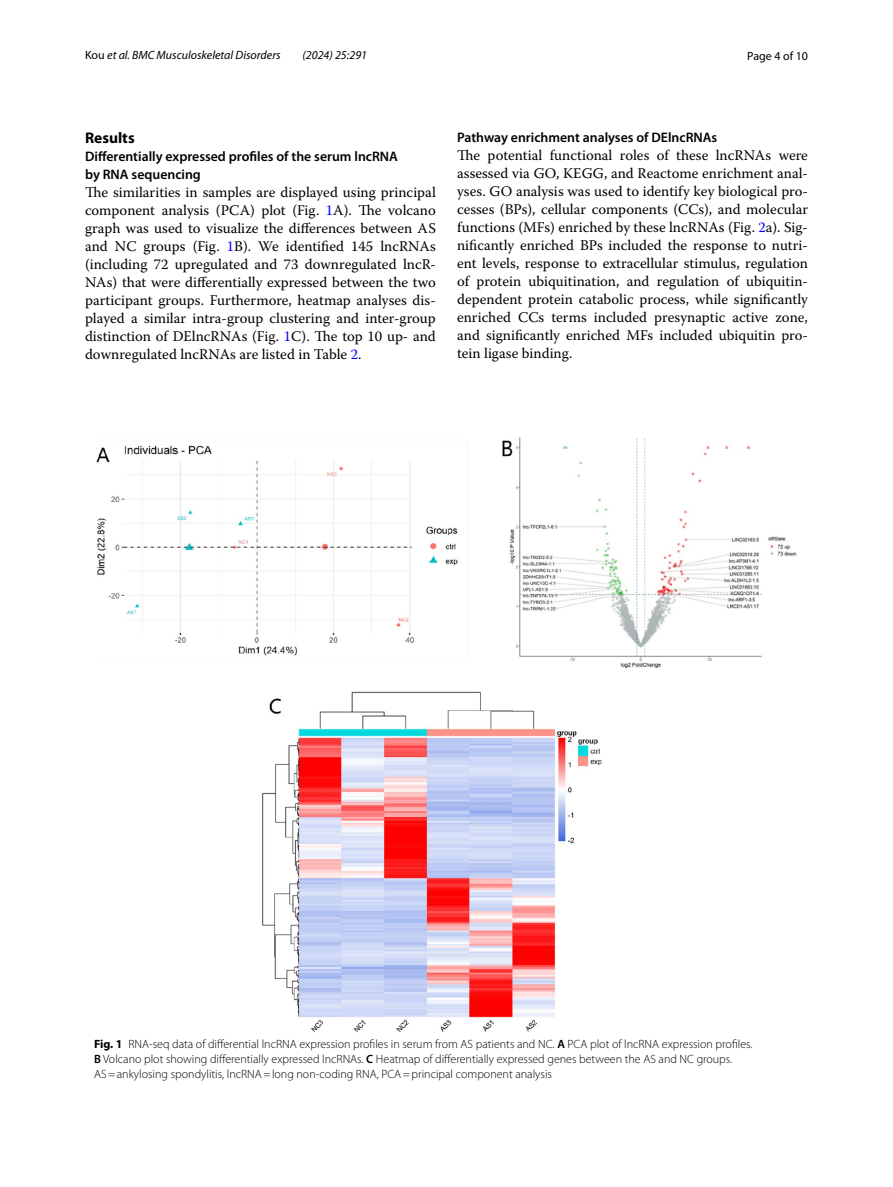
<style>
.page{position:relative;width:893px;height:1187px;background:#fff}
.page>*{position:absolute;margin:0;border:0;box-sizing:border-box;transform-origin:0 0}
.t1{font:700 15.45px "Myriad Pro";color:#000}
.t2{font:14.7px/18px "Warnock Pro";color:#000;text-align:justify}
.t3{font:600 13.8px/18px "Myriad Pro";color:#000}
.t4{font:300 12px/15px "Myriad Pro";color:#000}
.t5{font:italic 12px "Myriad Pro";color:#000}
.t6{font:12px "Myriad Pro";color:#000}
.s1{font-style:normal}
.s2{color:#00f}
.s3{font-weight:700}
.s4{font-weight:600}
</style>
<div class="page">
<img style="left:96px;top:437px;width:701px;height:595px">
<p class="t5" style="left:85px;top:48px;width:197px"><span class="s1">Kou</span> et al. BMC Musculoskeletal Disorders</p>
<p class="t5" style="left:302px;top:48px;width:66px">(2024) 25:291</p>
<p class="t6" style="left:747px;top:48px;width:62px">Page 4 of 10</p>
<p class="t1" style="left:85px;top:128px;width:51px">Results</p>
<p class="t3" style="left:85px;top:147px;width:314px">Differentially expressed profiles of the serum lncRNA by RNA sequencing</p>
<p class="t2" style="left:85px;top:183px;width:352px">The similarities in samples are displayed using principal component analysis (PCA) plot (Fig. <span class="s2">1</span>A). The volcano graph was used to visualize the differences between AS and NC groups (Fig. <span class="s2">1</span>B). We identified 145 lncRNAs (including 72 upregulated and 73 downregulated lncR-NAs) that were differentially expressed between the two participant groups. Furthermore, heatmap analyses dis&shy;played a similar intra-group clustering and inter-group distinction of DElncRNAs (Fig. <span class="s2">1</span>C). The top 10 up- and downregulated lncRNAs are listed in Table <span class="s2">2</span>.</p>
<p class="t3" style="left:457px;top:128px;width:262px">Pathway enrichment analyses of DElncRNAs</p>
<p class="t2" style="left:457px;top:146px;width:352px">The potential functional roles of these lncRNAs were assessed via GO, KEGG, and Reactome enrichment anal&shy;yses. GO analysis was used to identify key biological pro&shy;cesses (BPs), cellular components (CCs), and molecular functions (MFs) enriched by these lncRNAs (Fig. <span class="s2">2</span>a). Sig&shy;nificantly enriched BPs included the response to nutri&shy;ent levels, response to extracellular stimulus, regulation of protein ubiquitination, and regulation of ubiquitin&shy;dependent protein catabolic process, while significantly enriched CCs terms included presynaptic active zone, and significantly enriched MFs included ubiquitin pro&shy;tein ligase binding.</p>
<p class="t4" style="left:94px;top:1036px;width:660px"><span class="s3">Fig. 1</span> RNA-seq data of differential lncRNA expression profiles in serum from AS patients and NC. <span class="s4">A</span> PCA plot of lncRNA expression profiles.<br><span class="s4">B</span> Volcano plot showing differentially expressed lncRNAs. <span class="s4">C</span> Heatmap of differentially expressed genes between the AS and NC groups.<br>AS=ankylosing spondylitis, lncRNA=long non-coding RNA, PCA=principal component analysis</p>
</div>
